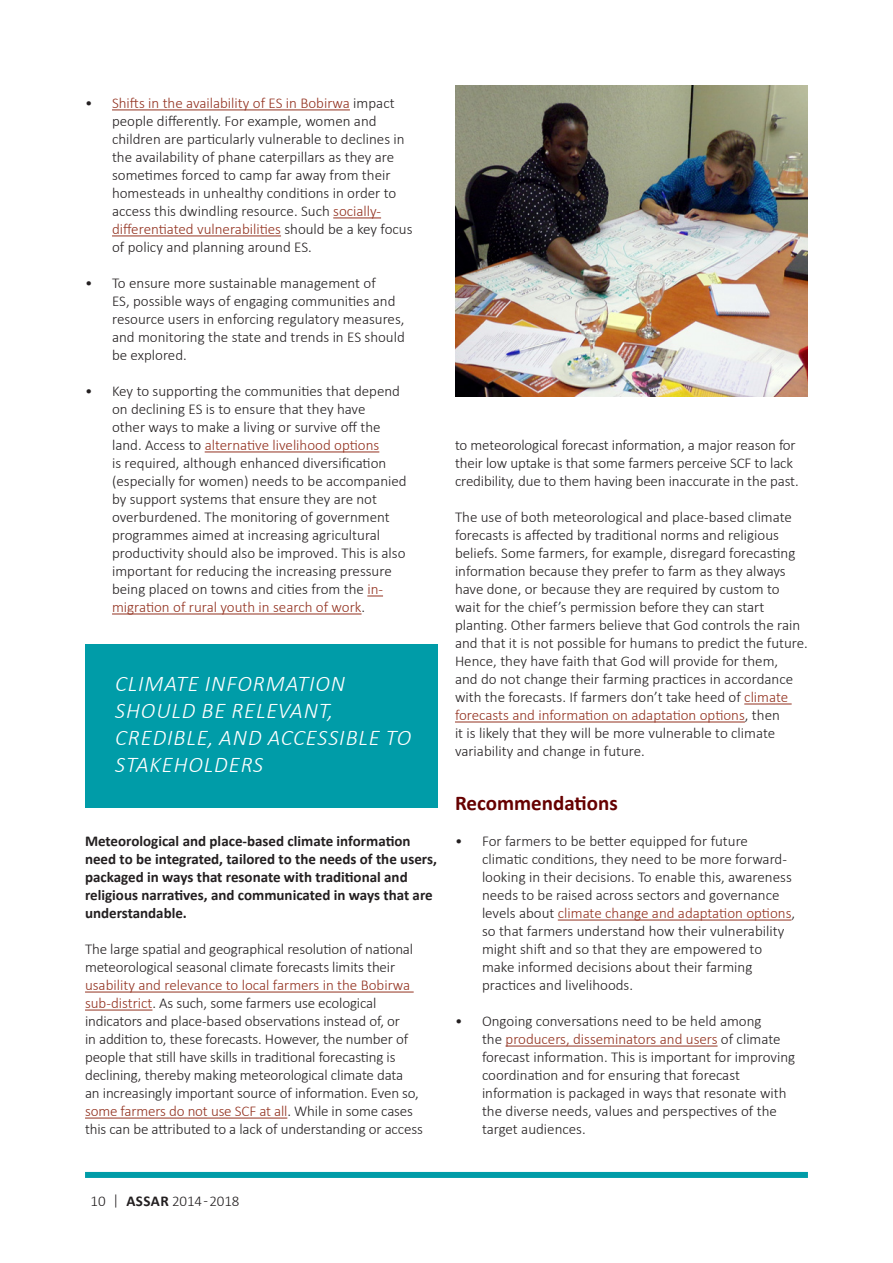
<style>
.page{position:relative;width:893px;height:1263px;background:#fff}
.page>*{position:absolute;margin:0;border:0;box-sizing:border-box;transform-origin:0 0}
.BLUE_Block{font:italic 300 22.5px/27px "Calibri";letter-spacing:.04em;color:#fff}
.Bold_H4{font:700 21px "Calibri";color:#600}
.Basic_Copy{font:300 15px/18px "Calibri";color:#231f20}
.Basic_Copy-2{font:700 15px/18px "Calibri";color:#231f20}
.s1{color:#933220}
.s2{font-weight:700}
</style>
<div class="page">
<div style="left:85px;top:1172px;width:723px;height:6px;background:#009ca8"></div>
<hr style="left:112px;top:110px;width:238px;height:1px;background:#933220">
<hr style="left:333px;top:218px;width:48px;height:1px;background:#933220">
<hr style="left:112px;top:236px;width:169px;height:1px;background:#933220">
<hr style="left:205px;top:452px;width:174px;height:1px;background:#933220">
<svg style="left:367px;top:596px;width:16px;height:1px"></svg>
<hr style="left:112px;top:614px;width:250px;height:1px;background:#933220">
<div style="left:85px;top:644px;width:353px;height:163px;background:#009ca8"></div>
<hr style="left:85px;top:992px;width:329px;height:1px;background:#933220">
<hr style="left:85px;top:1010px;width:67px;height:1px;background:#933220">
<hr style="left:85px;top:1118px;width:202px;height:1px;background:#933220">
<hr style="left:744px;top:704px;width:48px;height:1px;background:#933220">
<hr style="left:455px;top:722px;width:290px;height:1px;background:#933220">
<hr style="left:558px;top:920px;width:233px;height:1px;background:#933220">
<hr style="left:505px;top:1046px;width:212px;height:1px;background:#933220">
<img style="left:455px;top:85px;width:353px;height:311px">
<p class="Basic_Copy" style="left:112px;top:94px;width:302px;text-indent:-27px">• <span class="s1">Shifts in the availability of ES in Bobirwa</span> impact people differently. For example, women and children are particularly vulnerable to declines in the availability of phane caterpillars as they are sometimes forced to camp far away from their homesteads in unhealthy conditions in order to access this dwindling resource. Such <span class="s1">socially&shy;differentiated vulnerabilities</span> should be a key focus of policy and planning around ES.</p>
<p class="Basic_Copy" style="left:112px;top:274px;width:294px;text-indent:-27px">• To ensure more sustainable management of<br>ES, possible ways of engaging communities and resource users in enforcing regulatory measures, and monitoring the state and trends in ES should be explored.</p>
<p class="Basic_Copy" style="left:112px;top:382px;width:296px;text-indent:-27px">• Key to supporting the communities that depend on declining ES is to ensure that they have<br>other ways to make a living or survive off the land. Access to <span class="s1">alternative livelihood options<br></span>is required, although enhanced diversification (especially for women) needs to be accompanied by support systems that ensure they are not overburdened. The monitoring of government programmes aimed at increasing agricultural productivity should also be improved. This is also important for reducing the increasing pressure being placed on towns and cities from the <span class="s1">in&shy;migration of rural youth in search of work</span>.</p>
<p class="BLUE_Block" style="left:115px;top:670px;width:298px">CLIMATE INFORMATION<br>SHOULD BE RELEVANT,<br>CREDIBLE, AND ACCESSIBLE TO<br>STAKEHOLDERS</p>
<p class="Basic_Copy-2" style="left:85px;top:832px;width:353px">Meteorological and place-based climate information need to be integrated, tailored to the needs of the users, packaged in ways that resonate with traditional and religious narratives, and communicated in ways that are understandable.</p>
<p class="Basic_Copy" style="left:85px;top:940px;width:339px">The large spatial and geographical resolution of national meteorological seasonal climate forecasts limits their <span class="s1">usability and relevance to local farmers in the Bobirwa sub-district</span>. As such, some farmers use ecological indicators and place-based observations instead of, or<br>in addition to, these forecasts. However, the number of people that still have skills in traditional forecasting is declining, thereby making meteorological climate data<br>an increasingly important source of information. Even so, <span class="s1">some farmers do not use SCF at all</span>. While in some cases this can be attributed to a lack of understanding or access</p>
<p class="Basic_Copy" style="left:455px;top:436px;width:345px">to meteorological forecast information, a major reason for their low uptake is that some farmers perceive SCF to lack credibility, due to them having been inaccurate in the past.</p>
<p class="Basic_Copy" style="left:455px;top:508px;width:354px">The use of both meteorological and place-based climate forecasts is affected by traditional norms and religious beliefs. Some farmers, for example, disregard forecasting information because they prefer to farm as they always have done, or because they are required by custom to wait for the chief’s permission before they can start planting. Other farmers believe that God controls the rain and that it is not possible for humans to predict the future.<br>Hence, they have faith that God will provide for them,<br>and do not change their farming practices in accordance with the forecasts. If farmers don’t take heed of <span class="s1">climate forecasts and information on adaptation options</span>, then<br>it is likely that they will be more vulnerable to climate variability and change in future.</p>
<p class="Bold_H4" style="left:455px;top:788px;width:164px">Recommendations</p>
<p class="Basic_Copy" style="left:482px;top:832px;width:315px;text-indent:-27px">• For farmers to be better equipped for future climatic conditions, they need to be more forward&shy;looking in their decisions. To enable this, awareness needs to be raised across sectors and governance levels about <span class="s1">climate change and adaptation options</span>, so that farmers understand how their vulnerability might shift and so that they are empowered to make informed decisions about their farming practices and livelihoods.</p>
<p class="Basic_Copy" style="left:482px;top:1012px;width:315px;text-indent:-27px">• Ongoing conversations need to be held among<br>the <span class="s1">producers, disseminators and users</span> of climate forecast information. This is important for improving coordination and for ensuring that forecast information is packaged in ways that resonate with the diverse needs, values and perspectives of the target audiences.</p>
<p class="Basic_Copy" style="left:91px;top:1191px;width:150px">10 | <span class="s2">ASSAR</span> 2014 - 2018</p>
</div>
